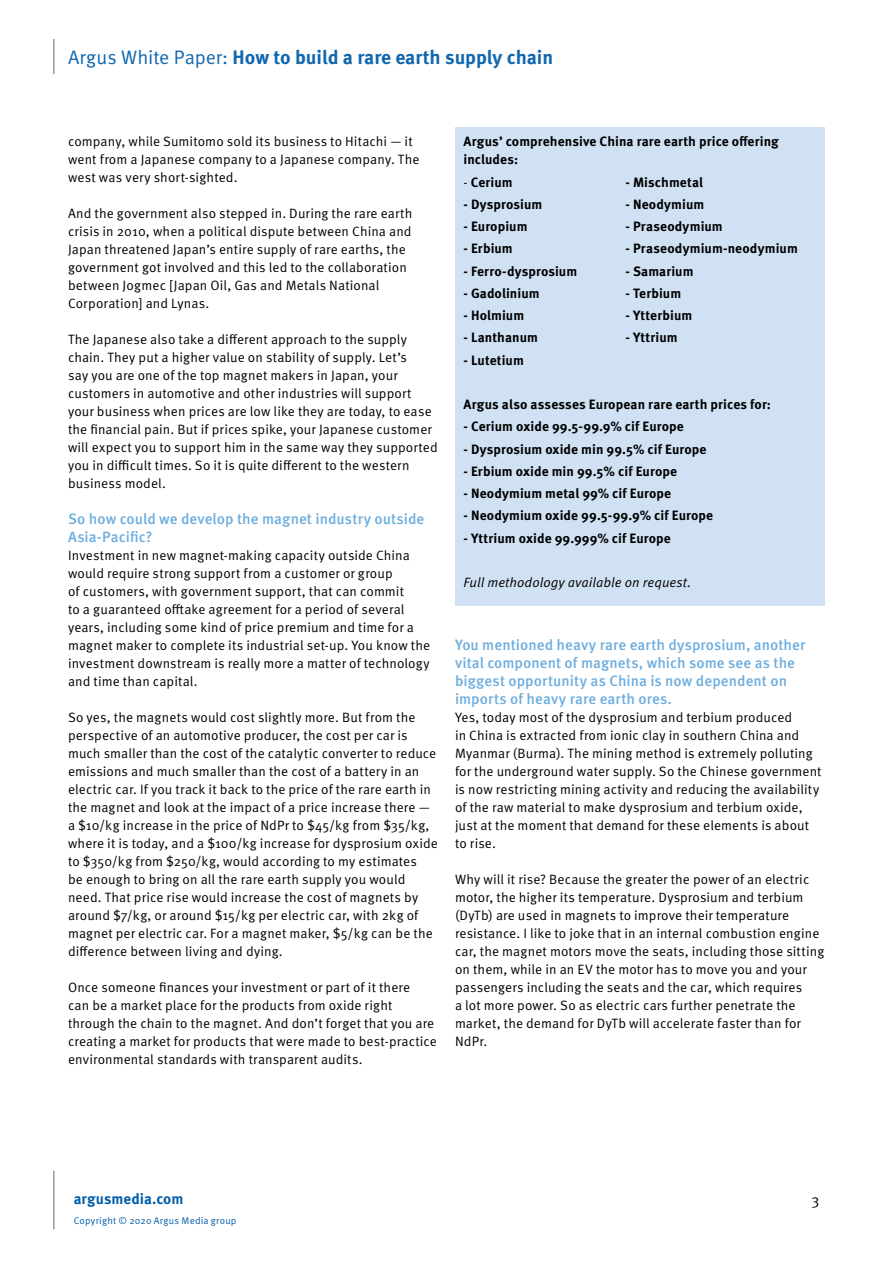
<style>
.page{position:relative;width:893px;height:1263px;background:#fff}
.page>*{position:absolute;margin:0;border:0;box-sizing:border-box;transform-origin:0 0}
.t1{font:700 19.5px "Meta Pro";letter-spacing:-.005em;color:#1067af}
.t2{font:500 15px/18px "Meta Pro";letter-spacing:.005em;color:#6caddf}
.t3{font:700 15px "Meta Pro";color:#005daa}
.t4{font:15px "Meta Pro Norm";color:#000}
.t5{font:13.5px/18px "Meta Pro Norm";letter-spacing:.005em;color:#000}
.t6{font:700 13.5px/18px "Meta Pro";letter-spacing:.005em;color:#000}
.t7{font:13.5px "Meta Pro Norm Ita";letter-spacing:.005em;color:#000}
.t8{font:9.75px "Meta Pro Norm";letter-spacing:.025em;color:#005daa}
.s1{font-family:"Meta Pro Norm";font-weight:400}
</style>
<div class="page">
<hr style="left:53px;top:39px;width:1px;height:35px;background:#76616a">
<hr style="left:53px;top:1171px;width:1px;height:58px;background:#76616a">
<div style="left:455px;top:128px;width:370px;height:478px;background:#d0e1f4"></div>
<h1 class="t1" style="left:68px;top:42px;width:487px"><span class="s1">Argus White Paper:</span> How to build a rare earth supply chain</h1>
<p class="t5" style="left:68px;top:131px;width:353px">company, while Sumitomo sold its business to Hitachi — it went from a Japanese company to a Japanese company. The west was very short-sighted.</p>
<p class="t5" style="left:68px;top:203px;width:346px">And the government also stepped in. During the rare earth crisis in 2010, when a political dispute between China and Japan threatened Japan’s entire supply of rare earths, the government got involved and this led to the collaboration between Jogmec [Japan Oil, Gas and Metals National Corporation] and Lynas.</p>
<p class="t5" style="left:68px;top:329px;width:371px">The Japanese also take a different approach to the supply chain. They put a higher value on stability of supply. Let’s<br>say you are one of the top magnet makers in Japan, your customers in automotive and other industries will support your business when prices are low like they are today, to ease the financial pain. But if prices spike, your Japanese customer will expect you to support him in the same way they supported you in difficult times. So it is quite different to the western business model.</p>
<p class="t2" style="left:68px;top:508px;width:358px">So how could we develop the magnet industry outside<br>Asia-Pacific?</p>
<p class="t5" style="left:68px;top:545px;width:364px">Investment in new magnet-making capacity outside China would require strong support from a customer or group<br>of customers, with government support, that can commit<br>to a guaranteed offtake agreement for a period of several years, including some kind of price premium and time for a magnet maker to complete its industrial set-up. You know the investment downstream is really more a matter of technology and time than capital.</p>
<p class="t5" style="left:68px;top:707px;width:371px">So yes, the magnets would cost slightly more. But from the perspective of an automotive producer, the cost per car is much smaller than the cost of the catalytic converter to reduce emissions and much smaller than the cost of a battery in an electric car. If you track it back to the price of the rare earth in the magnet and look at the impact of a price increase there — a $10/kg increase in the price of NdPr to $45/kg from $35/kg, where it is today, and a $100/kg increase for dysprosium oxide to $350/kg from $250/kg, would according to my estimates<br>be enough to bring on all the rare earth supply you would need. That price rise would increase the cost of magnets by around $7/kg, or around $15/kg per electric car, with 2kg of magnet per electric car. For a magnet maker, $5/kg can be the difference between living and dying.</p>
<p class="t5" style="left:68px;top:977px;width:370px">Once someone finances your investment or part of it there<br>can be a market place for the products from oxide right through the chain to the magnet. And don’t forget that you are creating a market for products that were made to best-practice environmental standards with transparent audits.</p>
<p class="t6" style="left:463px;top:132px;width:317px">Argus’ comprehensive China rare earth price offering includes:</p>
<p class="t6" style="left:463px;top:172px;width:51px"><span class="s1">-</span> Cerium</p>
<p class="t6" style="left:625px;top:172px;width:79px">- Mischmetal</p>
<p class="t6" style="left:463px;top:194px;width:80px">- Dysprosium</p>
<p class="t6" style="left:625px;top:194px;width:80px">- Neodymium</p>
<p class="t6" style="left:463px;top:216px;width:66px">- Europium</p>
<p class="t6" style="left:625px;top:216px;width:99px">- Praseodymium</p>
<p class="t6" style="left:463px;top:239px;width:51px">- Erbium</p>
<p class="t6" style="left:625px;top:239px;width:174px">- Praseodymium-neodymium</p>
<p class="t6" style="left:463px;top:261px;width:115px">- Ferro-dysprosium</p>
<p class="t6" style="left:625px;top:261px;width:70px">- Samarium</p>
<p class="t6" style="left:463px;top:283px;width:78px">- Gadolinium</p>
<p class="t6" style="left:625px;top:283px;width:57px">- Terbium</p>
<p class="t6" style="left:463px;top:305px;width:62px">- Holmium</p>
<p class="t6" style="left:625px;top:305px;width:68px">- Ytterbium</p>
<p class="t6" style="left:463px;top:328px;width:76px">- Lanthanum</p>
<p class="t6" style="left:625px;top:328px;width:54px">- Yttrium</p>
<p class="t6" style="left:463px;top:350px;width:62px">- Lutetium</p>
<p class="t6" style="left:463px;top:394px;width:309px">Argus also assesses European rare earth prices for:</p>
<p class="t6" style="left:463px;top:417px;width:222px">- Cerium oxide 99.5-99.9% cif Europe</p>
<p class="t6" style="left:463px;top:439px;width:245px">- Dysprosium oxide min 99.5% cif Europe</p>
<p class="t6" style="left:463px;top:461px;width:215px">- Erbium oxide min 99.5% cif Europe</p>
<p class="t6" style="left:463px;top:483px;width:209px">- Neodymium metal 99% cif Europe</p>
<p class="t6" style="left:463px;top:506px;width:251px">- Neodymium oxide 99.5-99.9% cif Europe</p>
<p class="t6" style="left:463px;top:528px;width:209px">- Yttrium oxide 99.999% cif Europe</p>
<p class="t7" style="left:463px;top:572px;width:229px">Full methodology available on request.</p>
<p class="t2" style="left:455px;top:634px;width:352px">You mentioned heavy rare earth dysprosium, another vital component of magnets, which some see as the biggest opportunity as China is now dependent on imports of heavy rare earth ores.</p>
<p class="t5" style="left:455px;top:707px;width:368px">Yes, today most of the dysprosium and terbium produced<br>in China is extracted from ionic clay in southern China and Myanmar (Burma). The mining method is extremely polluting for the underground water supply. So the Chinese government is now restricting mining activity and reducing the availability of the raw material to make dysprosium and terbium oxide, just at the moment that demand for these elements is about to rise.</p>
<p class="t5" style="left:455px;top:869px;width:371px">Why will it rise? Because the greater the power of an electric motor, the higher its temperature. Dysprosium and terbium (DyTb) are used in magnets to improve their temperature resistance. I like to joke that in an internal combustion engine car, the magnet motors move the seats, including those sitting on them, while in an EV the motor has to move you and your passengers including the seats and the car, which requires<br>a lot more power. So as electric cars further penetrate the market, the demand for DyTb will accelerate faster than for NdPr.</p>
<p class="t3" style="left:74px;top:1187px;width:111px">argusmedia.com</p>
<p class="t8" style="left:74px;top:1214px;width:164px">Copyright © 2020 Argus Media group</p>
<p class="t4" style="left:811px;top:1188px;width:9px">3</p>
</div>
